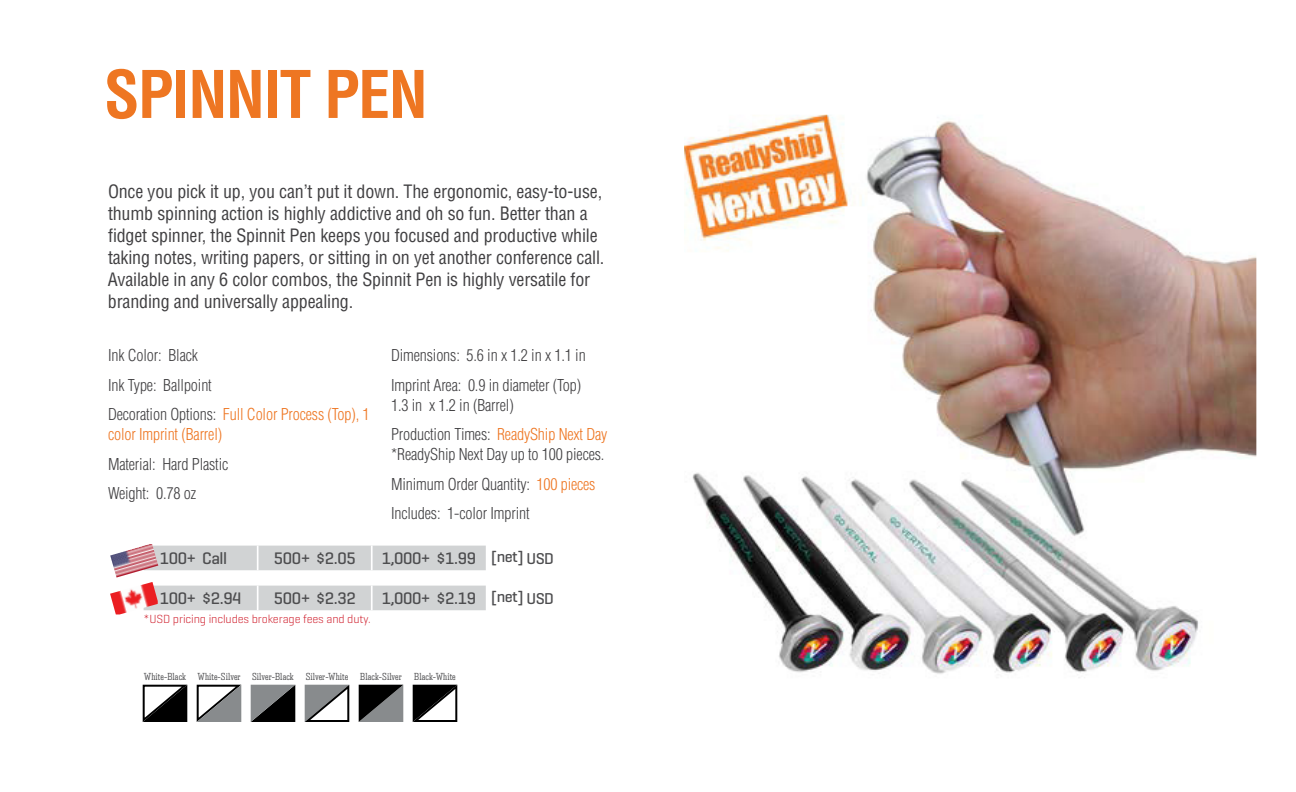
<style>
.page{position:relative;width:1296px;height:792px;background:#fff}
.page>*{position:absolute;margin:0;border:0;box-sizing:border-box;transform-origin:0 0}
.t1{font:700 condensed 64px "Helvetica LT Std";letter-spacing:-.025em;color:#ee7622}
.t2{font:condensed 18px/22px "Helvetica LT Std";letter-spacing:-.01em;color:#414042}
.t3{font:500 17px "Geogrotesque";letter-spacing:-.025em;color:#4d4d4f}
.t4{font:300 condensed 16px/29.4px "Helvetica LT Std";letter-spacing:-.01em;color:#414042}
.t5{font:300 condensed 16px "Helvetica LT Std";letter-spacing:-.01em;color:#ee7622}
.t6{font:500 16px "Geogrotesque";letter-spacing:-.03em;color:#4d4d4f}
.t7{font:300 12px "Geogrotesque";letter-spacing:-.01em;color:#d0202e}
.t8{font:300 9.8px "Dispatch Comp";letter-spacing:.01em;color:#4d4d4f}
.s1{color:#ee7622}
</style>
<div class="page">
<img style="left:684px;top:115px;width:572px;height:563px">
<svg style="left:196px;top:684px;width:46px;height:38px"></svg>
<svg style="left:142px;top:684px;width:46px;height:38px"></svg>
<svg style="left:304px;top:684px;width:46px;height:38px"></svg>
<svg style="left:250px;top:684px;width:46px;height:38px;background:#4e4f50"></svg>
<svg style="left:412px;top:684px;width:46px;height:38px"></svg>
<svg style="left:358px;top:684px;width:46px;height:38px;background:#4d4e4f"></svg>
<div style="left:158px;top:546px;width:328px;height:24px;background:#d1d3d4"></div>
<hr style="left:257px;top:546px;width:2px;height:24px;background:#fff">
<hr style="left:371px;top:546px;width:2px;height:24px;background:#fff">
<div style="left:158px;top:586px;width:328px;height:24px;background:#d1d3d4"></div>
<hr style="left:257px;top:586px;width:2px;height:24px;background:#fff">
<hr style="left:371px;top:586px;width:2px;height:24px;background:#fff">
<img style="left:110px;top:582px;width:48px;height:32px">
<img style="left:110px;top:544px;width:48px;height:34px">
<h1 class="t1" style="left:104px;top:55px;width:325px">SPINNIT PEN</h1>
<p class="t2" style="left:108px;top:180px;width:498px">Once you pick it up, you can’t put it down. The ergonomic, easy-to-use, thumb spinning action is highly addictive and oh so fun. Better than a fidget spinner, the Spinnit Pen keeps you focused and productive while taking notes, writing papers, or sitting in on yet another conference call.<br>Available in any 6 color combos, the Spinnit Pen is highly versatile for branding and universally appealing.</p>
<p class="t4" style="left:108px;top:341px;width:263px">Ink Color: Black<br>Ink Type: Ballpoint<br>Decoration Options: <span class="s1">Full Color Process (Top), 1</span></p>
<p class="t5" style="left:108px;top:424px;width:116px">color Imprint (Barrel)</p>
<p class="t4" style="left:108px;top:449px;width:122px">Material: Hard Plastic<br>Weight: 0.78 oz</p>
<p class="t4" style="left:391px;top:341px;width:196px">Dimensions: 5.6 in x 1.2 in x 1.1 in<br>Imprint Area: 0.9 in diameter (Top)</p>
<p class="t4" style="left:391px;top:390px;width:218px">1.3 in x 1.2 in (Barrel)<br>Production Times: <span class="s1">ReadyShip Next Day</span></p>
<p class="t4" style="left:391px;top:440px;width:215px">*ReadyShip Next Day up to 100 pieces.<br>Minimum Order Quantity: <span class="s1">100 pieces<br></span>Includes: 1-color Imprint</p>
<p class="t3" style="left:160px;top:548px;width:69px">100+ Call</p>
<p class="t3" style="left:274px;top:548px;width:83px">500+ $2.05</p>
<p class="t3" style="left:382px;top:548px;width:96px">1,000+ $1.99</p>
<p class="t3" style="left:160px;top:588px;width:83px">100+ $2.94</p>
<p class="t3" style="left:274px;top:588px;width:83px">500+ $2.32</p>
<p class="t3" style="left:382px;top:588px;width:96px">1,000+ $2.19</p>
<p class="t7" style="left:144px;top:612px;width:228px">*USD pricing includes brokerage fees and duty.</p>
<p class="t6" style="left:491px;top:546px;width:64px">[net] USD</p>
<p class="t6" style="left:491px;top:586px;width:64px">[net] USD</p>
<p class="t8" style="left:144px;top:670px;width:259px">White-Black White-Silver Silver-Black Silver-White Black-Silver</p>
<p class="t8" style="left:414px;top:670px;width:43px">Black-White</p>
</div>
